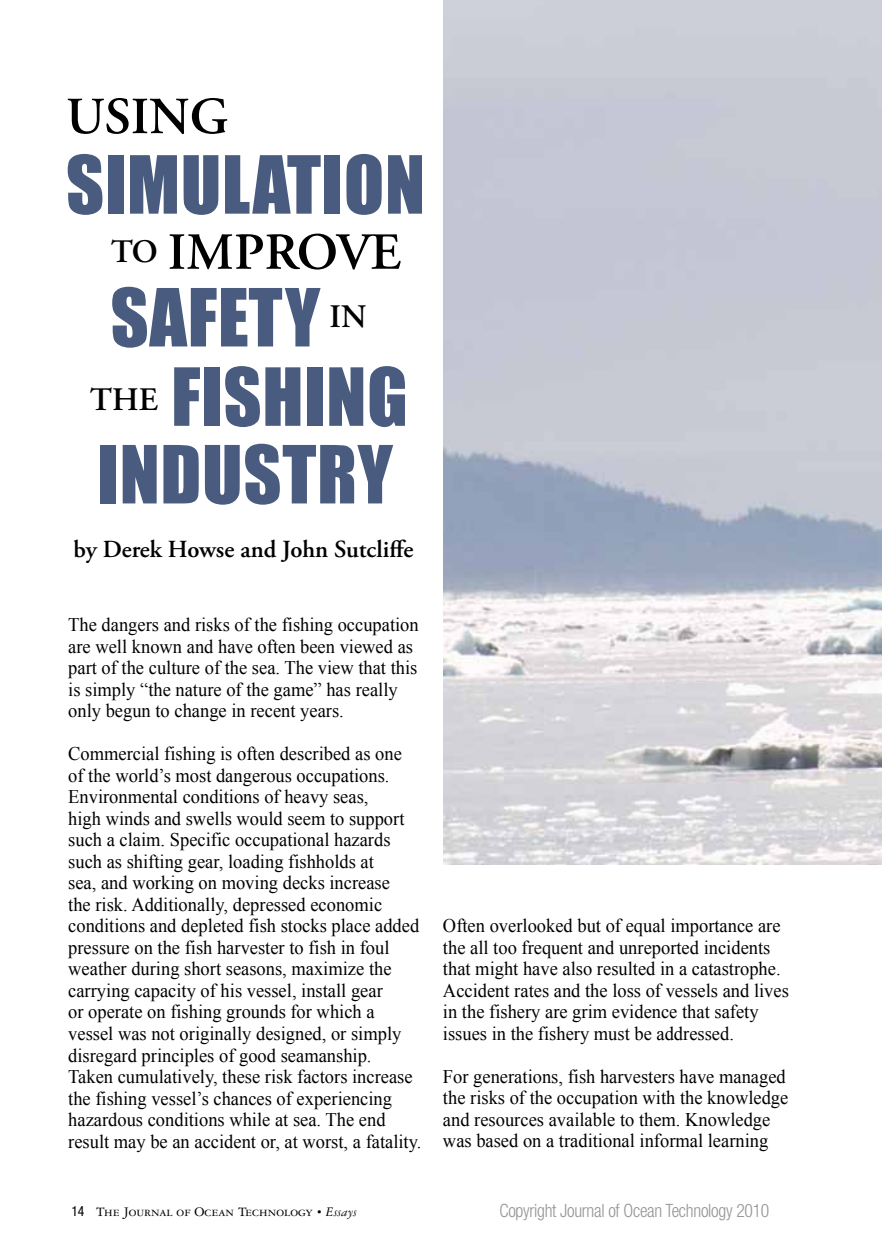
<style>
.page{position:relative;width:882px;height:1260px;background:#fff}
.page>*{position:absolute;margin:0;border:0;box-sizing:border-box;transform-origin:0 0}
.t1{font:74.02px/77.7px "Impact";letter-spacing:.01em;color:#495b7f;text-align:right}
.t2{font:600 51.98px "Adobe Garamond Pro";color:#000}
.t3{font:600 32.73px "Adobe Garamond Pro";color:#000}
.t4{font:600 24.5px "Adobe Garamond Pro";color:#000}
.t5{font:19.25px/21.5px "Times New Roman";color:#000;scale:.96 1}
.t6{font:300 condensed 18.38px "Helvetica Neue";letter-spacing:-.015em;color:#939598;scale:.96 1}
.t7{font:14px "Garamond Three SC";color:#000}
.s1{font-size:32.73px}
.s2{font-family:"Helvetica Neue";font-stretch:condensed}
.s3{font-family:"Garamond Three";font-size:10.5px}
.s4{font-family:"Garamond Three";font-style:italic}
</style>
<div class="page">
<img style="left:444px;top:0;width:438px;height:865px">
<h2 class="t2" style="left:66px;top:87px;width:164px">USING</h2>
<h1 class="t1" style="left:66px;top:144px;width:361px">SIMULATION</h1>
<h2 class="t2" style="left:111px;top:222px;width:291px"><span class="s1">TO</span> IMPROVE</h2>
<h1 class="t1" style="left:110px;top:277px;width:211px">SAFETY</h1>
<h3 class="t3" style="left:330px;top:298px;width:39px">IN</h3>
<h1 class="t1" style="left:98px;top:356px;width:312px">FISHING<br>INDUSTRY</h1>
<h3 class="t3" style="left:90px;top:381px;width:69px">THE</h3>
<p class="t4" style="left:73px;top:535px;width:341px">by Derek Howse and John Sutcliffe</p>
<p class="t5" style="left:68px;top:614px;width:367px">The dangers and risks of the fishing occupation are well known and have often been viewed as part of the culture of the sea. The view that this is simply “the nature of the game” has really only begun to change in recent years.</p>
<p class="t5" style="left:68px;top:743px;width:369px">Commercial fishing is often described as one of the world’s most dangerous occupations.<br>Environmental conditions of heavy seas,<br>high winds and swells would seem to support such a claim. Specific occupational hazards such as shifting gear, loading fishholds at<br>sea, and working on moving decks increase<br>the risk. Additionally, depressed economic conditions and depleted fish stocks place added pressure on the fish harvester to fish in foul weather during short seasons, maximize the carrying capacity of his vessel, install gear<br>or operate on fishing grounds for which a vessel was not originally designed, or simply disregard principles of good seamanship.<br>Taken cumulatively, these risk factors increase the fishing vessel’s chances of experiencing hazardous conditions while at sea. The end result may be an accident or, at worst, a fatality.</p>
<p class="t5" style="left:443px;top:915px;width:362px">Often overlooked but of equal importance are the all too frequent and unreported incidents that might have also resulted in a catastrophe.<br>Accident rates and the loss of vessels and lives in the fishery are grim evidence that safety issues in the fishery must be addressed.</p>
<p class="t5" style="left:443px;top:1065px;width:361px">For generations, fish harvesters have managed the risks of the occupation with the knowledge and resources available to them. Knowledge was based on a traditional informal learning</p>
<p class="t7" style="left:71px;top:1205px;width:287px"><span class="s2">14</span> The Journal of Ocean Technology <span class="s3">•</span> <span class="s4">Essays</span></p>
<p class="t6" style="left:500px;top:1200px;width:283px">Copyright Journal of Ocean Technology 2010</p>
</div>
